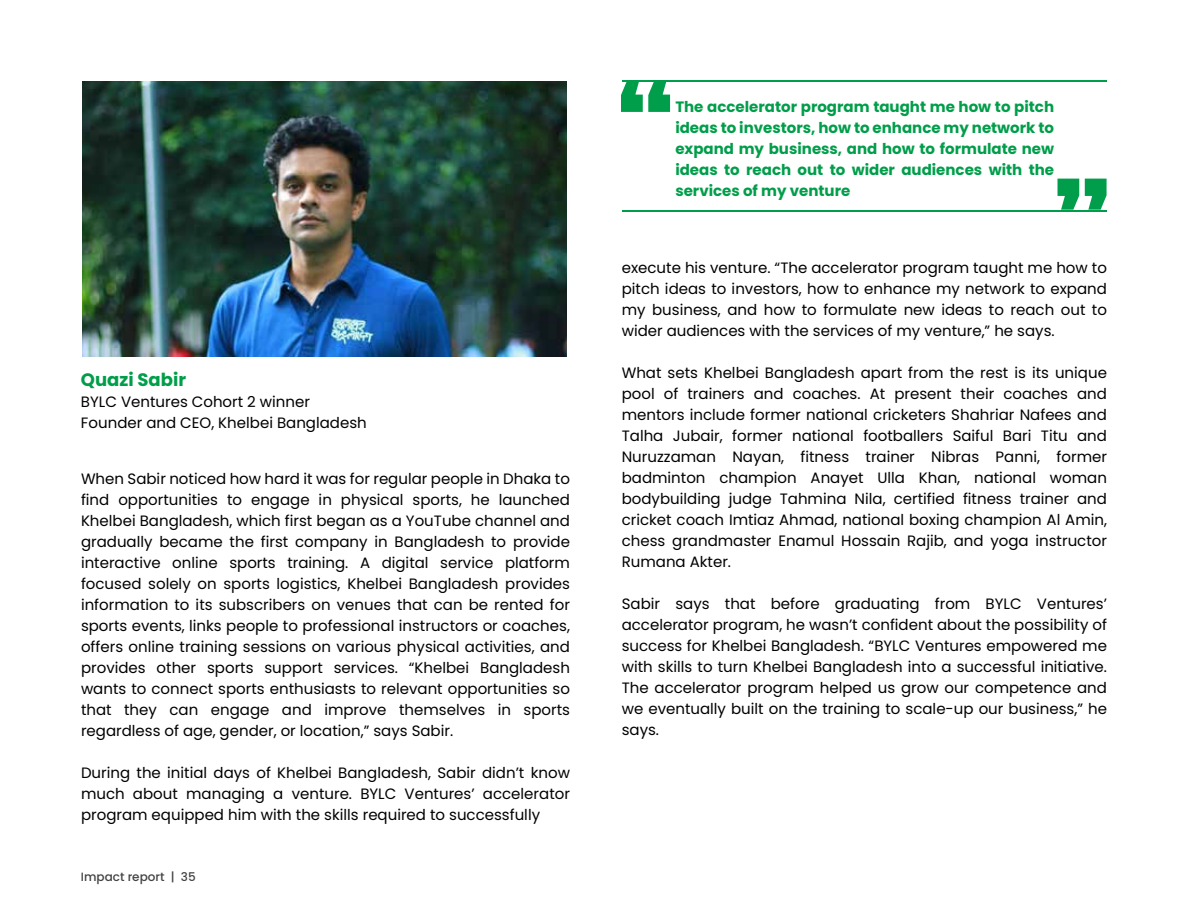
<style>
.page{position:relative;width:1188px;height:918px;background:#fff}
.page>*{position:absolute;margin:0;border:0;box-sizing:border-box;transform-origin:0 0}
.t1{font:700 18px "Poppins";color:#009e4a}
.t2{font:15px/21px "Poppins";color:#000;text-align:justify}
.t3{font:700 15px/21px "Poppins";color:#009e4a;text-align:justify}
.t4{font:500 12px "Poppins";color:#434243}
</style>
<div class="page">
<img style="left:82px;top:81px;width:485px;height:276px">
<hr style="left:623px;top:80px;width:484px;height:2px;background:#009e4a">
<hr style="left:623px;top:210px;width:484px;height:2px;background:#009e4a">
<svg style="left:621px;top:81px;width:49px;height:31px"></svg>
<svg style="left:1058px;top:179px;width:49px;height:31px"></svg>
<p class="t1" style="left:81px;top:369px;width:107px">Quazi Sabir</p>
<p class="t2" style="left:81px;top:391px;width:287px">BYLC Ventures Cohort 2 winner<br>Founder and CEO, Khelbei Bangladesh</p>
<p class="t2" style="left:81px;top:468px;width:491px">When Sabir noticed how hard it was for regular people in Dhaka to find opportunities to engage in physical sports, he launched Khelbei Bangladesh, which first began as a YouTube channel and gradually became the first company in Bangladesh to provide interactive online sports training. A digital service platform focused solely on sports logistics, Khelbei Bangladesh provides information to its subscribers on venues that can be rented for sports events, links people to professional instructors or coaches, offers online training sessions on various physical activities, and provides other sports support services. “Khelbei Bangladesh wants to connect sports enthusiasts to relevant opportunities so that they can engage and improve themselves in sports regardless of age, gender, or location,” says Sabir.</p>
<p class="t2" style="left:81px;top:762px;width:491px">During the initial days of Khelbei Bangladesh, Sabir didn’t know much about managing a venture. BYLC Ventures’ accelerator program equipped him with the skills required to successfully</p>
<p class="t4" style="left:81px;top:870px;width:116px">Impact report | 35</p>
<p class="t3" style="left:675px;top:96px;width:380px">The accelerator program taught me how to pitch ideas to investors, how to enhance my network to expand my business, and how to formulate new ideas to reach out to wider audiences with the services of my venture</p>
<p class="t2" style="left:622px;top:257px;width:487px">execute his venture. “The accelerator program taught me how to pitch ideas to investors, how to enhance my network to expand my business, and how to formulate new ideas to reach out to wider audiences with the services of my venture,” he says.</p>
<p class="t2" style="left:622px;top:362px;width:487px">What sets Khelbei Bangladesh apart from the rest is its unique pool of trainers and coaches. At present their coaches and mentors include former national cricketers Shahriar Nafees and Talha Jubair, former national footballers Saiful Bari Titu and Nuruzzaman Nayan, fitness trainer Nibras Panni, former badminton champion Anayet Ulla Khan, national woman bodybuilding judge Tahmina Nila, certified fitness trainer and cricket coach Imtiaz Ahmad, national boxing champion Al Amin, chess grandmaster Enamul Hossain Rajib, and yoga instructor Rumana Akter.</p>
<p class="t2" style="left:622px;top:593px;width:487px">Sabir says that before graduating from BYLC Ventures’ accelerator program, he wasn’t confident about the possibility of success for Khelbei Bangladesh. “BYLC Ventures empowered me with skills to turn Khelbei Bangladesh into a successful initiative.<br>The accelerator program helped us grow our competence and we eventually built on the training to scale-up our business,” he says.</p>
</div>
